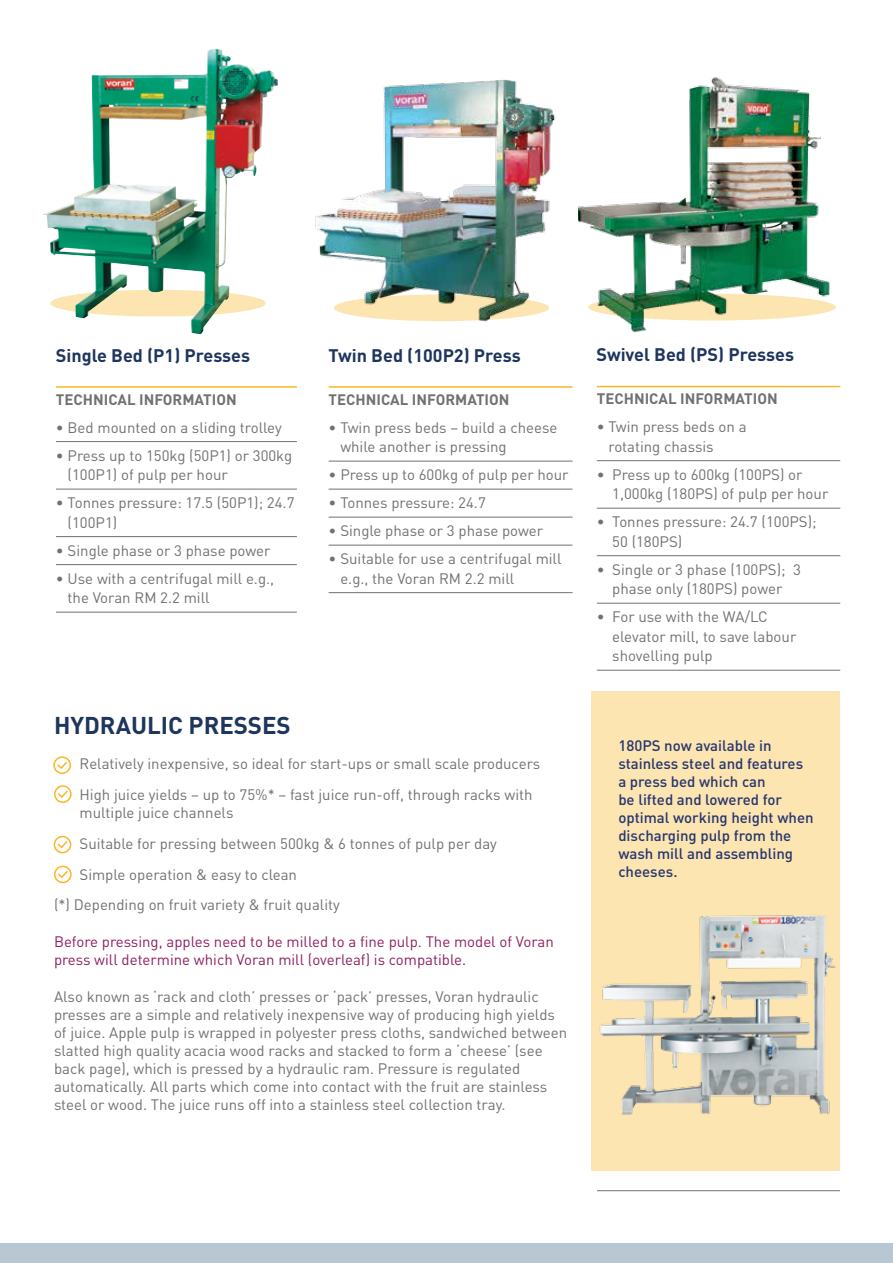
<style>
.page{position:relative;width:893px;height:1263px;background:#fff}
.page>*{position:absolute;margin:0;border:0;box-sizing:border-box;transform-origin:0 0}
.t1{font:700 24px "DIN";color:#1e355e}
.t2{font:700 18px "DIN";color:#1e355e}
.t3{font:15px/19.5px "DIN";color:#717073}
.t4{font:500 15px/18px "DIN";color:#26366e}
.t5{font:15px/18px "DIN";color:#8f1f61}
.t6{font:700 15px "DIN";color:#717073}
</style>
<div class="page">
<div style="left:0;top:1244px;width:893px;height:19px;background:#b9c7d3"></div>
<div style="left:591px;top:691px;width:249px;height:479px;background:#fde5b2"></div>
<div style="left:53px;top:756px;width:18px;height:18px;border:2px solid #fcb525;border-radius:50%"></div>
<svg style="left:56px;top:760px;width:13px;height:10px"></svg>
<div style="left:54px;top:785px;width:18px;height:18px;border:2px solid #fcb525;border-radius:50%"></div>
<svg style="left:56px;top:789px;width:13px;height:10px"></svg>
<div style="left:54px;top:836px;width:17px;height:17px;border:2px solid #fcb525;border-radius:50%"></div>
<svg style="left:56px;top:839px;width:13px;height:11px"></svg>
<div style="left:54px;top:866px;width:18px;height:17px;border:2px solid #fcb525;border-radius:50%"></div>
<svg style="left:56px;top:869px;width:13px;height:10px"></svg>
<img style="left:42px;top:49px;width:236px;height:285px">
<hr style="left:56px;top:386px;width:241px;height:2px;background:#fcb525">
<hr style="left:56px;top:441px;width:241px;height:1px;background:#717073">
<hr style="left:56px;top:489px;width:241px;height:1px;background:#717073">
<hr style="left:56px;top:536px;width:241px;height:1px;background:#717073">
<hr style="left:56px;top:564px;width:241px;height:1px;background:#717073">
<hr style="left:56px;top:612px;width:241px;height:1px;background:#717073">
<img style="left:579px;top:77px;width:256px;height:256px">
<hr style="left:597px;top:386px;width:243px;height:1px;background:#fcb525">
<hr style="left:597px;top:460px;width:243px;height:1px;background:#717073">
<hr style="left:597px;top:508px;width:243px;height:1px;background:#717073">
<hr style="left:597px;top:555px;width:243px;height:1px;background:#717073">
<hr style="left:597px;top:603px;width:243px;height:1px;background:#717073">
<hr style="left:597px;top:670px;width:243px;height:1px;background:#717073">
<img style="left:315px;top:79px;width:241px;height:243px">
<hr style="left:329px;top:386px;width:244px;height:2px;background:#fcb525">
<hr style="left:329px;top:461px;width:244px;height:1px;background:#717073">
<hr style="left:329px;top:489px;width:244px;height:1px;background:#717073">
<hr style="left:329px;top:517px;width:244px;height:1px;background:#717073">
<hr style="left:329px;top:545px;width:244px;height:1px;background:#717073">
<hr style="left:329px;top:592px;width:244px;height:1px;background:#717073">
<img style="left:599px;top:915px;width:237px;height:200px">
<hr style="left:597px;top:1190px;width:243px;height:1px;background:#717073">
<p class="t2" style="left:56px;top:344px;width:196px">Single Bed (P1) Presses</p>
<p class="t6" style="left:56px;top:389px;width:182px">TECHNICAL INFORMATION</p>
<p class="t3" style="left:56px;top:417px;width:227px">• Bed mounted on a sliding trolley</p>
<p class="t3" style="left:68px;top:445px;width:226px;text-indent:-12px">• Press up to 150kg (50P1) or 300kg (100P1) of pulp per hour</p>
<p class="t3" style="left:68px;top:493px;width:228px;text-indent:-12px">• Tonnes pressure: 17.5 (50P1); 24.7 (100P1)</p>
<p class="t3" style="left:56px;top:540px;width:216px">• Single phase or 3 phase power</p>
<p class="t3" style="left:68px;top:568px;width:208px;text-indent:-12px">• Use with a centrifugal mill e.g., the Voran RM 2.2 mill</p>
<p class="t2" style="left:329px;top:344px;width:194px">Twin Bed (100P2) Press</p>
<p class="t6" style="left:329px;top:389px;width:182px">TECHNICAL INFORMATION</p>
<p class="t3" style="left:340px;top:417px;width:219px;text-indent:-12px">• Twin press beds – build a cheese while another is pressing</p>
<p class="t3" style="left:329px;top:465px;width:241px">• Press up to 600kg of pulp per hour</p>
<p class="t3" style="left:329px;top:493px;width:159px">• Tonnes pressure: 24.7</p>
<p class="t3" style="left:329px;top:521px;width:216px">• Single phase or 3 phase power</p>
<p class="t3" style="left:340px;top:549px;width:223px;text-indent:-12px">• Suitable for use a centrifugal mill e.g., the Voran RM 2.2 mill</p>
<h1 class="t1" style="left:54px;top:710px;width:238px">HYDRAULIC PRESSES</h1>
<p class="t3" style="left:80px;top:748px;width:462px;line-height:30.8px">Relatively inexpensive, so ideal for start-ups or small scale producers<br>High juice yields – up to 75%* – fast juice run-off, through racks with</p>
<p class="t3" style="left:80px;top:803px;width:155px">multiple juice channels</p>
<p class="t3" style="left:80px;top:833px;width:419px">Suitable for pressing between 500kg &amp; 6 tonnes of pulp per day</p>
<p class="t3" style="left:80px;top:864px;width:219px">Simple operation &amp; easy to clean</p>
<p class="t3" style="left:54px;top:895px;width:287px">(*) Depending on fruit variety &amp; fruit quality</p>
<p class="t5" style="left:54px;top:932px;width:501px">Before pressing, apples need to be milled to a fine pulp. The model of Voran press will determine which Voran mill (overleaf) is compatible.</p>
<p class="t3" style="left:54px;top:988px;width:515px;line-height:18px">Also known as ‘rack and cloth’ presses or ‘pack’ presses, Voran hydraulic presses are a simple and relatively inexpensive way of producing high yields of juice. Apple pulp is wrapped in polyester press cloths, sandwiched between slatted high quality acacia wood racks and stacked to form a ‘cheese’ (see back page), which is pressed by a hydraulic ram. Pressure is regulated automatically. All parts which come into contact with the fruit are stainless steel or wood. The juice runs off into a stainless steel collection tray.</p>
<p class="t2" style="left:596px;top:343px;width:199px">Swivel Bed (PS) Presses</p>
<p class="t6" style="left:597px;top:389px;width:182px">TECHNICAL INFORMATION</p>
<p class="t3" style="left:609px;top:417px;width:140px;text-indent:-12px">• Twin press beds on a rotating chassis</p>
<p class="t3" style="left:612px;top:464px;width:217px;text-indent:-15px">• Press up to 600kg (100PS) or<br>1,000kg (180PS) of pulp per hour</p>
<p class="t3" style="left:612px;top:512px;width:206px;text-indent:-15px">• Tonnes pressure: 24.7 (100PS);<br>50 (180PS)</p>
<p class="t3" style="left:597px;top:559px;width:206px;text-align:center">• Single or 3 phase (100PS); 3 phase only (180PS) power</p>
<p class="t3" style="left:612px;top:607px;width:186px;text-indent:-15px">• For use with the WA/LC elevator mill, to save labour shovelling pulp</p>
<p class="t4" style="left:618px;top:736px;width:197px">180PS now available in stainless steel and features a press bed which can<br>be lifted and lowered for optimal working height when discharging pulp from the wash mill and assembling cheeses.</p>
</div>
